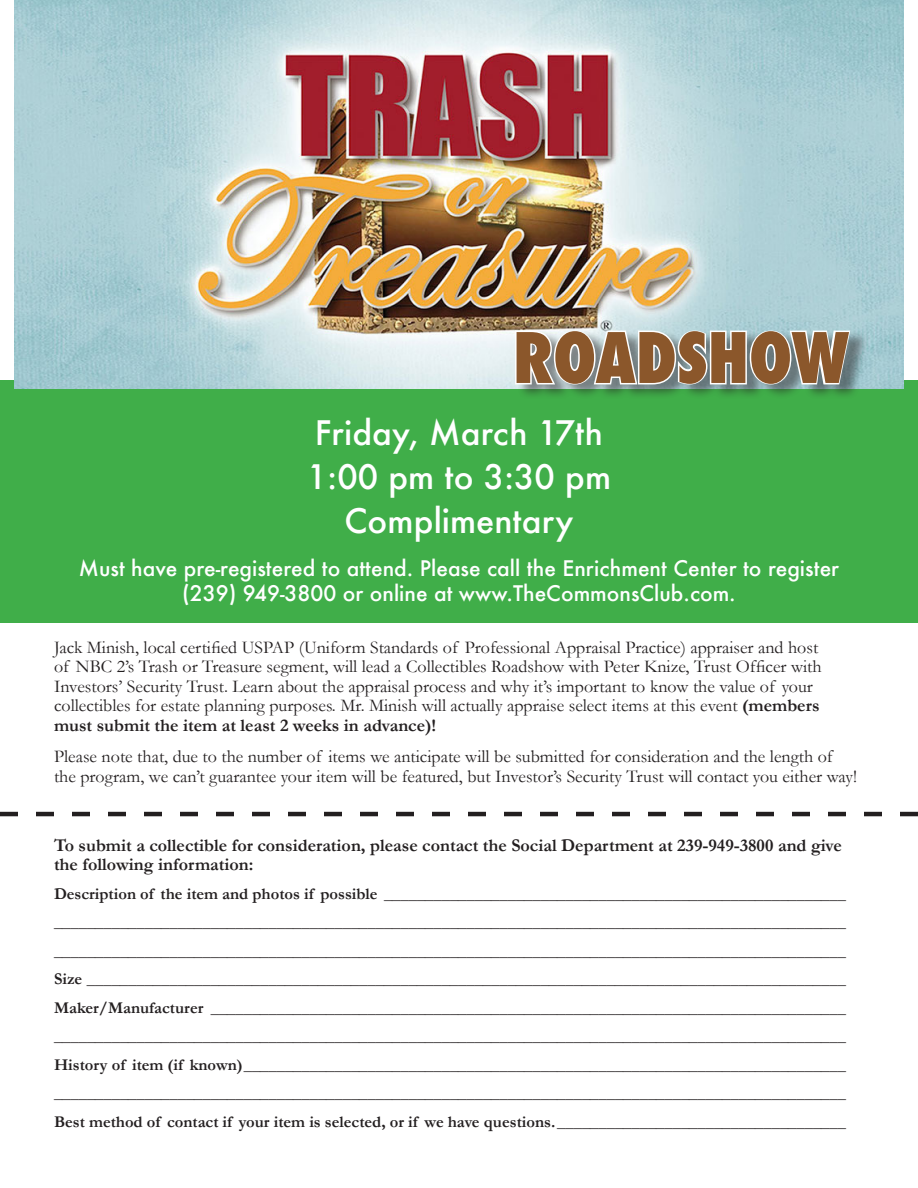
<style>
.page{position:relative;width:918px;height:1188px;background:#fff}
.page>*{position:absolute;margin:0;border:0;box-sizing:border-box;transform-origin:0 0}
.t1{font:800 condensed 67.5px "Futura";color:#8b572b}
.t2{font:500 33px "Futura";color:#fff}
.t3{font:500 21px/25.2px "Futura";color:#fff;text-align:center}
.t4{font:18px/19.5px "Garamond";color:#231f20}
.t5{font:700 18px/19.5px "Garamond";color:#231f20}
.t6{font:700 16.5px "Garamond";color:#231f20}
.s1{font-weight:700}
</style>
<div class="page">
<div style="left:0;top:380px;width:918px;height:243px;background:#40ae49"></div>
<img style="left:15px;top:0;width:888px;height:389px">
<svg style="left:0;top:812px;width:918px;height:4px"></svg>
<div style="left:517px;top:330px;width:352px;height:70px;background:#231f20;opacity:.5"></div>
<svg style="left:514px;top:277px;width:338px;height:123px"></svg>
<p class="t1" style="left:513px;top:312px;width:338px">ROADSHOW</p>
<p class="t2" style="left:315px;top:410px;width:290px">Friday, March 17th</p>
<p class="t2" style="left:307px;top:454px;width:306px">1:00 pm to 3:30 pm</p>
<p class="t2" style="left:345px;top:498px;width:230px">Complimentary</p>
<p class="t3" style="left:79px;top:556px;width:762px">Must have pre-registered to attend. Please call the Enrichment Center to register (239) 949-3800 or online at www.TheCommonsClub.com.</p>
<p class="t4" style="left:54px;top:637px;width:769px">Jack Minish, local certified USPAP (Uniform Standards of Professional Appraisal Practice) appraiser and host of NBC 2’s Trash or Treasure segment, will lead a Collectibles Roadshow with Peter Knize, Trust Officer with Investors’ Security Trust. Learn about the appraisal process and why it’s important to know the value of your collectibles for estate planning purposes. Mr. Minish will actually appraise select items at this event <span class="s1">(members must submit the item at least 2 weeks in advance)!</span></p>
<p class="t4" style="left:54px;top:747px;width:804px">Please note that, due to the number of items we anticipate will be submitted for consideration and the length of the program, we can’t guarantee your item will be featured, but Investor’s Security Trust will contact you either way!</p>
<p class="t5" style="left:54px;top:835px;width:789px">To submit a collectible for consideration, please contact the Social Department at 239-949-3800 and give the following information:</p>
<p class="t6" style="left:54px;top:884px;width:794px">Description of the item and photos if possible ________________________________________________________</p>
<p class="t6" style="left:54px;top:912px;width:793px">________________________________________________________________________________________________</p>
<p class="t6" style="left:54px;top:941px;width:793px">________________________________________________________________________________________________</p>
<p class="t6" style="left:54px;top:969px;width:793px">Size ____________________________________________________________________________________________</p>
<p class="t6" style="left:54px;top:998px;width:794px">Maker/Manufacturer _____________________________________________________________________________</p>
<p class="t6" style="left:54px;top:1026px;width:793px">________________________________________________________________________________________________</p>
<p class="t6" style="left:54px;top:1055px;width:794px">History of item (if known)_________________________________________________________________________</p>
<p class="t6" style="left:54px;top:1083px;width:793px">________________________________________________________________________________________________</p>
<p class="t6" style="left:54px;top:1112px;width:794px">Best method of contact if your item is selected, or if we have questions.___________________________________</p>
</div>
